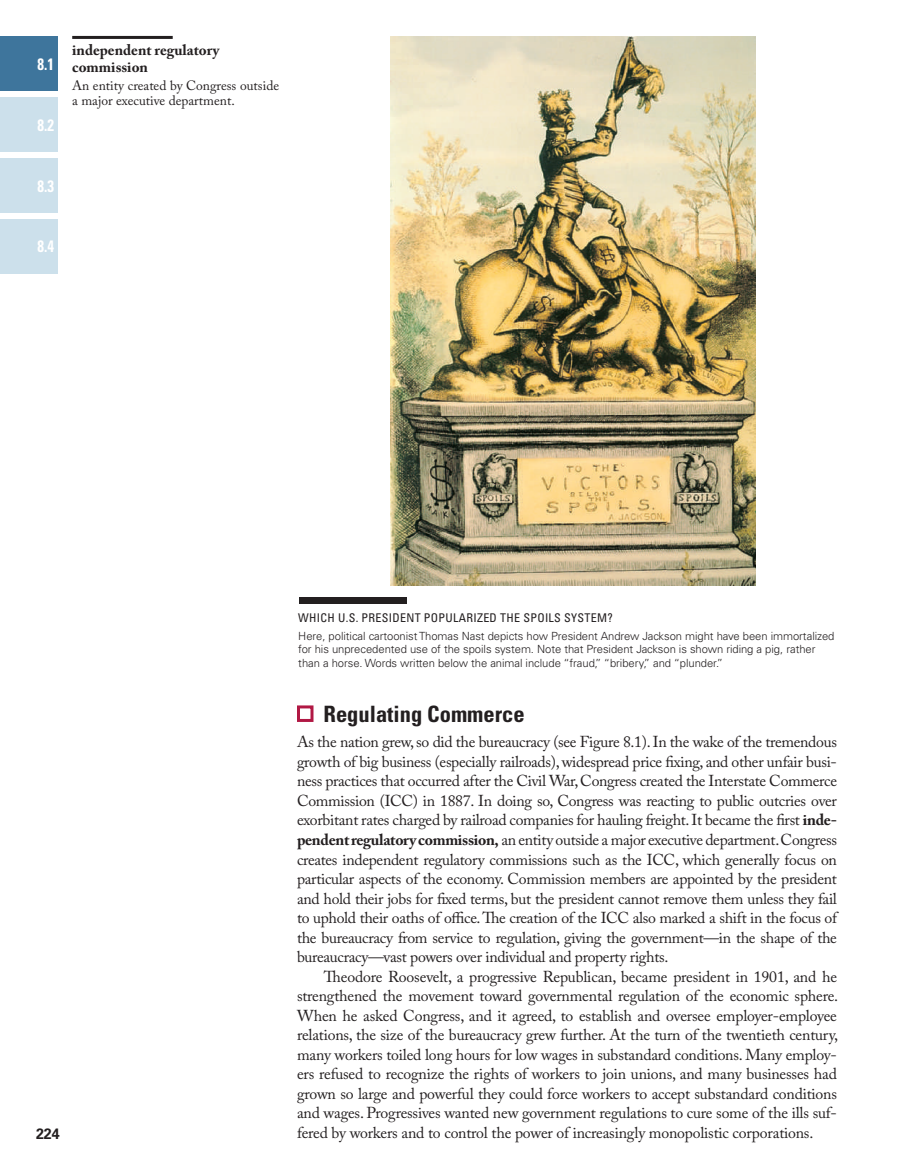
<style>
.page{position:relative;width:918px;height:1175px;background:#fff}
.page>*{position:absolute;margin:0;border:0;box-sizing:border-box;transform-origin:0 0}
.t1{font:700 condensed 22.5px "Univers LT Std";color:#231f20}
.t2{font:700 condensed 16.5px "Univers LT Std";color:#fff;scale:.9 1}
.t3{font:15.75px/19.5px "Adobe Caslon Pro";letter-spacing:-.015em;color:#231f20;text-align:justify}
.t4{font:700 15px/16.5px "Adobe Caslon Pro";color:#231f20}
.t5{font:700 15px "Univers LT Std";color:#231f20;scale:.95 1}
.t6{font:13.5px/15px "Adobe Caslon Pro";color:#231f20}
.t7{font:condensed 12px "Univers LT Std";letter-spacing:.025em;color:#231f20}
.t8{font:300 11.25px/13.5px "Univers LT Std";letter-spacing:-.005em;color:#231f20}
.s1{font-weight:700}
</style>
<div class="page">
<div style="left:0;top:218px;width:58px;height:55px;background:#cce0eb"></div>
<div style="left:0;top:97px;width:58px;height:55px;background:#cce0eb"></div>
<div style="left:0;top:158px;width:58px;height:55px;background:#cce0eb"></div>
<div style="left:0;top:36px;width:58px;height:55px;background:#3e759c"></div>
<div style="left:297px;top:705px;width:17px;height:17px;border:3px solid #b11844"></div>
<img style="left:390px;top:36px;width:365px;height:549px">
<div style="left:299px;top:598px;width:108px;height:6px;background:#231f20"></div>
<hr style="left:72px;top:36px;width:101px;height:3px;background:#231f20">
<p class="t2" style="left:38px;top:54px;width:20px">8.1</p>
<p class="t2" style="left:38px;top:115px;width:20px">8.2</p>
<p class="t4" style="left:72px;top:42px;width:149px">independent regulatory commission</p>
<p class="t6" style="left:72px;top:78px;width:208px">An entity created by Congress outside a major executive department.</p>
<p class="t2" style="left:38px;top:175px;width:20px">8.3</p>
<p class="t2" style="left:38px;top:236px;width:20px">8.4</p>
<p class="t5" style="left:36px;top:1124px;width:27px">224</p>
<p class="t7" style="left:298px;top:610px;width:316px">WHICH U.S. PRESIDENT POPU LARIZED THE SPOILS SYSTEM?</p>
<p class="t8" style="left:298px;top:629px;width:538px">Here, political cartoonist Thomas Nast depicts how President Andrew Jackson might have been immortalized for his unprecedented use of the spoils system. Note that President Jackson is shown riding a pig, rather than a horse. Words written below the animal include “fraud,” “bribery,” and “plunder.”</p>
<h1 class="t1" style="left:323px;top:700px;width:203px">Regulating Commerce</h1>
<p class="t3" style="left:297px;top:732px;width:542px">As the nation grew, so did the bureaucracy (see Figure 8.1). In the wake of the tremendous growth of big business (especially railroads), widespread price fixing, and other unfair busi&shy;ness practices that occurred after the Civil War, Congress created the Interstate Commerce Commission (ICC) in 1887. In doing so, Congress was reacting to public outcries over exorbitant rates charged by railroad companies for hauling freight. It became the first <span class="s1">inde&shy;pendent regulatory commission,</span> an entity outside a major executive department. Congress creates independent regulatory commissions such as the ICC, which generally focus on particular aspects of the economy. Commission members are appointed by the president and hold their jobs for fixed terms, but the president cannot remove them unless they fail to uphold their oaths of office. The creation of the ICC also marked a shift in the focus of the bureaucracy from service to regulation, giving the government—in the shape of the bureaucracy—vast powers over individual and property rights.</p>
<p class="t3" style="left:297px;top:966px;width:543px;text-indent:27px">Theodore Roosevelt, a progressive Republican, became president in 1901, and he strengthened the movement toward governmental regulation of the economic sphere.<br>When he asked Congress, and it agreed, to establish and oversee employer-employee relations, the size of the bureaucracy grew further. At the turn of the twentieth century, many workers toiled long hours for low wages in substandard conditions. Many employ&shy;ers refused to recognize the rights of workers to join unions, and many businesses had grown so large and powerful they could force workers to accept substandard conditions and wages. Progressives wanted new government regulations to cure some of the ills suf&shy;fered by workers and to control the power of increasingly monopolistic corporations.</p>
</div>
